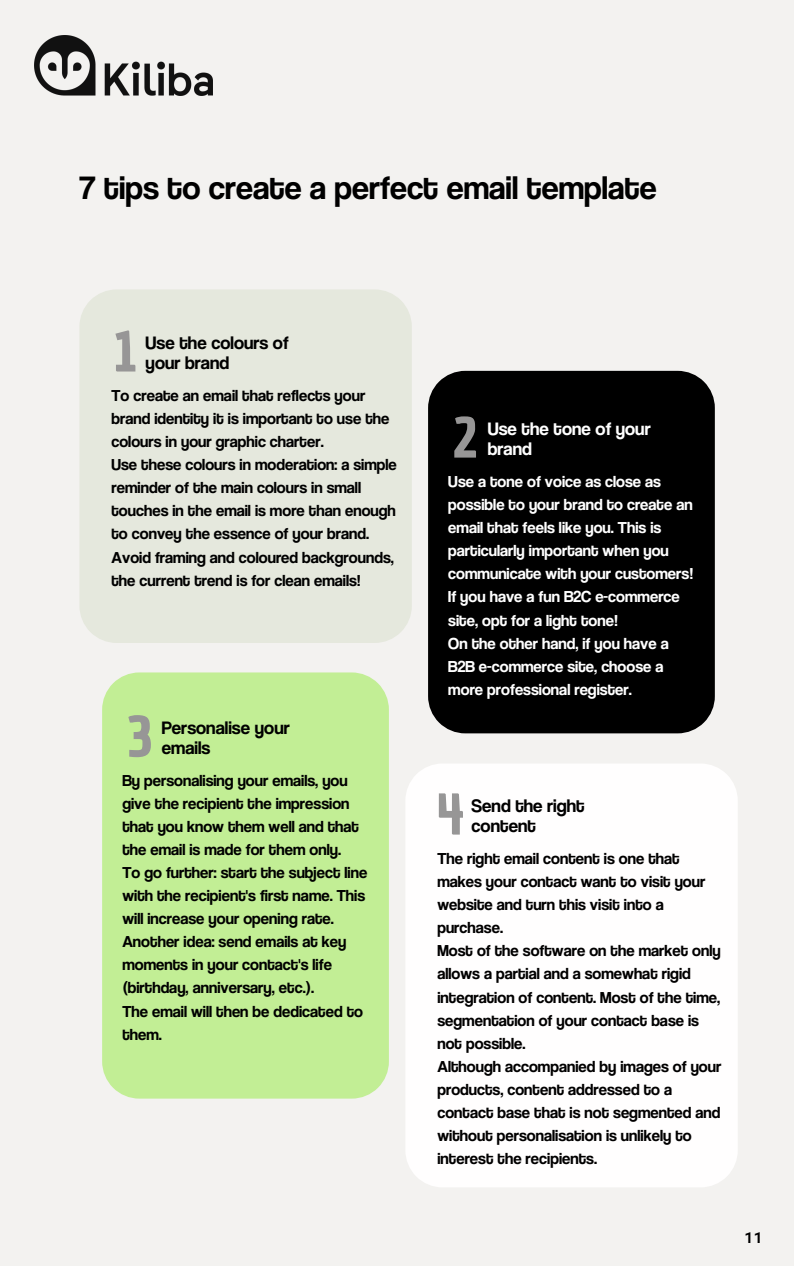
<style>
.page{position:relative;width:794px;height:1266px;background:#fff}
.page>*{position:absolute;margin:0;border:0;box-sizing:border-box;transform-origin:0 0}
.t1{font:54.75px "Chau Philomene One";color:#979696}
.t2{font:33.75px "Coolvetica Rg";color:#000}
.t3{font:18.75px/20.2px "Coolvetica Rg";color:#000}
.t4{font:18.75px/20.2px "Coolvetica Rg";color:#fff}
.t5{font:16.5px/23.1px "Coolvetica Rg";color:#000}
.t6{font:16.5px/23.1px "Coolvetica Rg";color:#fff}
.t7{font:700 15px "Roboto Mono";color:#000}
</style>
<div class="page">
<div style="left:0;top:0;width:793px;height:1266px;background:#f3f2f0"></div>
<img style="left:35px;top:35px;width:177px;height:60px">
<div style="left:79px;top:289px;width:332px;height:354px;background:#e5e8dd"></div>
<div style="left:428px;top:371px;width:286px;height:362px;background:#000"></div>
<div style="left:102px;top:672px;width:286px;height:426px;background:#c2ee95"></div>
<div style="left:406px;top:764px;width:331px;height:423px;background:#fffefe"></div>
<h2 class="t2" style="left:79px;top:166px;width:578px">7 tips to create a perfect email template</h2>
<h1 class="t1" style="left:113px;top:315px;width:25px">1</h1>
<p class="t3" style="left:145px;top:332px;width:144px">Use the colours of your brand</p>
<p class="t5" style="left:111px;top:383px;width:287px">To create an email that reflects your brand identity it is important to use the colours in your graphic charter.<br>Use these colours in moderation: a simple reminder of the main colours in small touches in the email is more than enough to convey the essence of your brand.<br>Avoid framing and coloured backgrounds, the current trend is for clean emails!</p>
<h1 class="t1" style="left:126px;top:700px;width:28px">3</h1>
<p class="t3" style="left:162px;top:717px;width:129px">Personalise your emails</p>
<p class="t5" style="left:122px;top:768px;width:246px">By personalising your emails, you give the recipient the impression that you know them well and that the email is made for them only.<br>To go further: start the subject line with the recipient's first name. This will increase your opening rate.<br>Another idea: send emails at key moments in your contact's life (birthday, anniversary, etc.).<br>The email will then be dedicated to them.</p>
<h1 class="t1" style="left:452px;top:401px;width:28px">2</h1>
<p class="t4" style="left:487px;top:418px;width:164px">Use the tone of your brand</p>
<p class="t6" style="left:448px;top:469px;width:246px">Use a tone of voice as close as possible to your brand to create an email that feels like you. This is particularly important when you communicate with your customers!<br>If you have a fun B2C e-commerce site, opt for a light tone!<br>On the other hand, if you have a<br>B2B e-commerce site, choose a more professional register.</p>
<h1 class="t1" style="left:437px;top:778px;width:28px">4</h1>
<p class="t3" style="left:471px;top:795px;width:115px">Send the right content</p>
<p class="t5" style="left:437px;top:846px;width:285px">The right email content is one that makes your contact want to visit your website and turn this visit into a purchase.<br>Most of the software on the market only allows a partial and a somewhat rigid integration of content. Most of the time, segmentation of your contact base is not possible.<br>Although accompanied by images of your products, content addressed to a contact base that is not segmented and without personalisation is unlikely to interest the recipients.</p>
<p class="t7" style="left:744px;top:1227px;width:20px">11</p>
</div>
